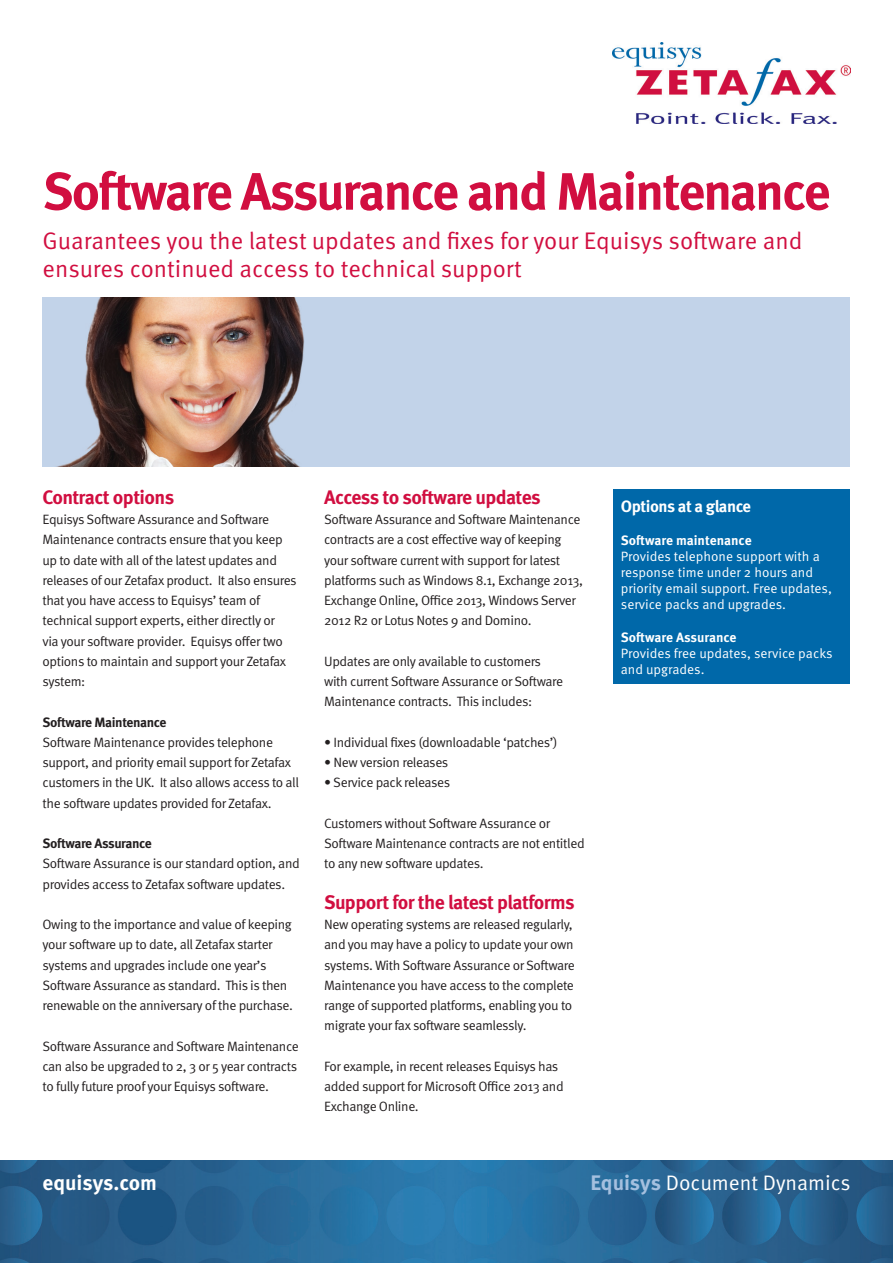
<style>
.page{position:relative;width:893px;height:1263px;background:#fff}
.page>*{position:absolute;margin:0;border:0;box-sizing:border-box;transform-origin:0 0}
.t1{font:700 52.5px "Meta OT";letter-spacing:-.04em;color:#d10e40}
.t2{font:24px/28.8px "Meta OT Norm";color:#d10e40}
.t3{font:21px "Meta OT Norm";color:#fff}
.t4{font:700 21px "Meta OT";color:#fff}
.t5{font:700 19.5px "Meta OT";letter-spacing:-.03em;color:#d10e40}
.t6{font:700 16.5px "Meta OT";letter-spacing:-.03em;color:#fff}
.t7{font:13.5px/20.2px "Meta OT Norm";letter-spacing:-.03em;color:#231f20}
.t8{font:13.5px/16.2px "Meta OT Norm";color:#fff}
.t9{font:700 13.5px "Meta OT";letter-spacing:-.03em;color:#231f20}
.t10{font:700 13.5px "Meta OT";color:#fff}
.s1{font-family:"Meta OT";font-weight:700;color:#a5c0df}
</style>
<div class="page">
<img style="left:43px;top:298px;width:807px;height:169px">
<img style="left:612px;top:43px;width:238px;height:80px">
<div style="left:613px;top:490px;width:237px;height:194px;background:#0068a9"></div>
<img style="left:0;top:1160px;width:893px;height:103px">
<h1 class="t1" style="left:43px;top:160px;width:790px">Software Assurance and Maintenance</h1>
<h2 class="t2" style="left:43px;top:226px;width:761px">Guarantees you the latest updates and fixes for your Equisys software and ensures continued access to technical support</h2>
<h3 class="t5" style="left:43px;top:485px;width:133px">Contract options</h3>
<p class="t7" style="left:43px;top:509px;width:256px">Equisys Software Assurance and Software Maintenance contracts ensure that you keep up to date with all of the latest updates and releases of our Zetafax product. It also ensures that you have access to Equisys’ team of technical support experts, either directly or<br>via your software provider. Equisys offer two options to maintain and support your Zetafax system:</p>
<p class="t9" style="left:43px;top:714px;width:125px">Software Maintenance</p>
<p class="t7" style="left:43px;top:732px;width:258px">Software Maintenance provides telephone support, and priority email support for Zetafax customers in the UK. It also allows access to all the software updates provided for Zetafax.</p>
<p class="t9" style="left:43px;top:835px;width:111px">Software Assurance</p>
<p class="t7" style="left:43px;top:854px;width:259px">Software Assurance is our standard option, and provides access to Zetafax software updates.</p>
<p class="t7" style="left:43px;top:914px;width:252px">Owing to the importance and value of keeping your software up to date, all Zetafax starter systems and upgrades include one year’s Software Assurance as standard. This is then renewable on the anniversary of the purchase.</p>
<p class="t7" style="left:43px;top:1036px;width:258px;text-align:justify">Software Assurance and Software Maintenance can also be upgraded to 2, 3 or 5 year contracts to fully future proof your Equisys software.</p>
<h3 class="t5" style="left:324px;top:485px;width:218px">Access to software updates</h3>
<p class="t7" style="left:324px;top:509px;width:260px">Software Assurance and Software Maintenance contracts are a cost effective way of keeping your software current with support for latest platforms such as Windows 8.1, Exchange 2013, Exchange Online, Office 2013, Windows Server 2012 R2 or Lotus Notes 9 and Domino.</p>
<p class="t7" style="left:324px;top:651px;width:240px">Updates are only available to customers with current Software Assurance or Software<br>Maintenance contracts. This includes:</p>
<p class="t7" style="left:324px;top:732px;width:235px">• Individual fixes (downloadable ‘patches’)</p>
<p class="t7" style="left:324px;top:752px;width:126px">• New version releases</p>
<p class="t7" style="left:324px;top:773px;width:128px">• Service pack releases</p>
<p class="t7" style="left:324px;top:813px;width:262px">Customers without Software Assurance or<br>Software Maintenance contracts are not entitled to any new software updates.</p>
<h3 class="t5" style="left:324px;top:890px;width:252px">Support for the latest platforms</h3>
<p class="t7" style="left:324px;top:914px;width:252px">New operating systems are released regularly, and you may have a policy to update your own systems. With Software Assurance or Software Maintenance you have access to the complete range of supported platforms, enabling you to migrate your fax software seamlessly.</p>
<p class="t7" style="left:324px;top:1056px;width:241px">For example, in recent releases Equisys has added support for Microsoft Office 2013 and<br>Exchange Online.</p>
<p class="t6" style="left:621px;top:497px;width:132px">Options at a glance</p>
<p class="t10" style="left:621px;top:532px;width:132px">Software maintenance</p>
<p class="t8" style="left:621px;top:548px;width:213px">Provides telephone support with a response time under 2 hours and priority email support. Free updates, service packs and upgrades.</p>
<p class="t10" style="left:621px;top:629px;width:117px">Software Assurance</p>
<p class="t8" style="left:621px;top:645px;width:213px">Provides free updates, service packs and upgrades.</p>
<h3 class="t4" style="left:43px;top:1170px;width:116px">equisys.com</h3>
<h3 class="t3" style="left:591px;top:1170px;width:262px"><span class="s1">Equisys</span> Document Dynamics</h3>
</div>
